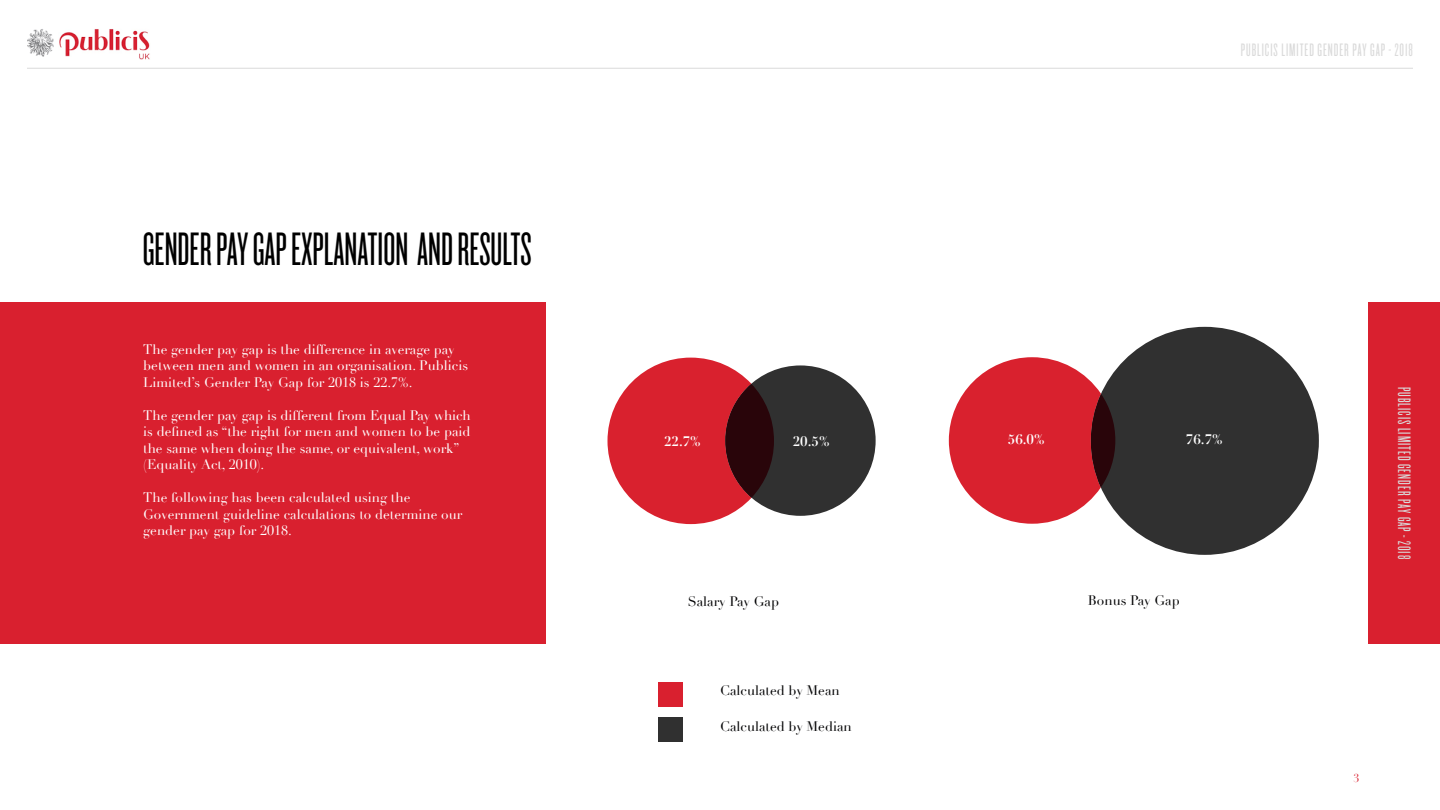
<style>
.page{position:relative;width:1440px;height:810px;background:#fff}
.page>*{position:absolute;margin:0;border:0;box-sizing:border-box;transform-origin:0 0}
.t1{font:48.75px "Knockout HTF26 Junior Flyweight";color:#000}
.t2{font:18.75px "Knockout HTF26 Junior Flyweight";letter-spacing:.05em;color:#dadada}
.t3{font:13.5px/16.5px "Didot";color:#fff}
.t4{font:13.5px "Didot";color:#020203}
.t5{font:700 13.5px "Didot";color:#fff}
.t6{font:11.25px "Didot";color:#d9202f}
</style>
<div class="page">
<div style="left:725px;top:365px;width:151px;height:151px;background:#303030;border-radius:50%"></div>
<svg style="left:607px;top:358px;width:167px;height:166px"></svg>
<div style="left:1091px;top:327px;width:228px;height:228px;background:#303030;border-radius:50%"></div>
<svg style="left:949px;top:357px;width:166px;height:167px"></svg>
<div style="left:0;top:302px;width:546px;height:342px;background:#d9202f"></div>
<div style="left:658px;top:717px;width:25px;height:25px;background:#303030"></div>
<div style="left:658px;top:682px;width:25px;height:25px;background:#d9202f"></div>
<div style="left:1368px;top:302px;width:72px;height:342px;background:#d9202f"></div>
<img style="left:27px;top:29px;width:123px;height:30px">
<hr style="left:27px;top:68px;width:1386px;height:1px;background:#dadada">
<h1 class="t1" style="left:143px;top:226px;width:390px">GENDER PAY GAP EXPLANATION AND RESULTS</h1>
<p class="t3" style="left:143px;top:341px;width:326px">The gender pay gap is the difference in average pay between men and women in an organisation. Publicis<br>Limited’s Gender Pay Gap for 2018 is 22.7%.</p>
<p class="t3" style="left:143px;top:407px;width:329px">The gender pay gap is different from Equal Pay which is defined as “the right for men and women to be paid the same when doing the same, or equivalent, work” (Equality Act, 2010).</p>
<p class="t3" style="left:143px;top:490px;width:320px">The following has been calculated using the<br>Government guideline calculations to determine our gender pay gap for 2018.</p>
<p class="t5" style="left:664px;top:432px;width:38px">22.7%</p>
<p class="t5" style="left:793px;top:432px;width:38px">20.5%</p>
<p class="t4" style="left:688px;top:593px;width:93px">Salary Pay Gap</p>
<p class="t4" style="left:720px;top:682px;width:121px">Calculated by Mean</p>
<p class="t4" style="left:720px;top:718px;width:133px">Calculated by Median</p>
<h2 class="t2" style="left:1241px;top:41px;width:174px">PUBLICIS LIMITED GENDER PAY GAP - 2018</h2>
<p class="t5" style="left:1008px;top:431px;width:38px">56.0%</p>
<p class="t5" style="left:1186px;top:431px;width:38px">76.7%</p>
<p class="t4" style="left:1088px;top:593px;width:93px">Bonus Pay Gap</p>
<h2 class="t2" style="left:1413px;top:387px;width:174px;rotate:90deg">PUBLICIS LIMITED GENDER PAY GAP - 2018</h2>
<p class="t6" style="left:1354px;top:771px;width:7px">3</p>
</div>
